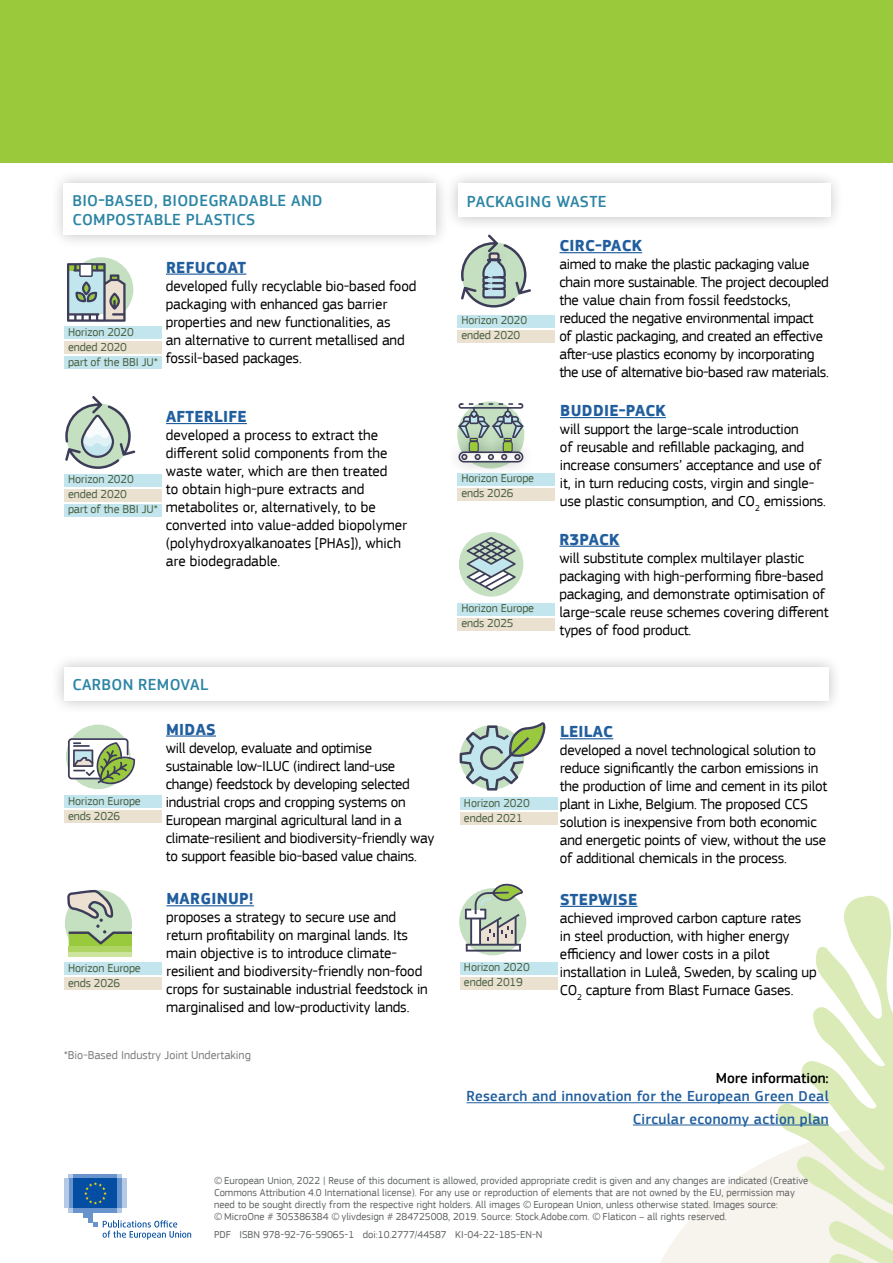
<style>
.page{position:relative;width:893px;height:1263px;background:#fff}
.page>*{position:absolute;margin:0;border:0;box-sizing:border-box;transform-origin:0 0}
.t1{font:500 16.5px/19.8px "EC Square Sans Pro";letter-spacing:.02em;color:#2c85a4}
.t2{font:700 16.5px "EC Square Sans Pro";letter-spacing:.02em;color:#215e9e}
.t3{font:15px/18px "EC Square Sans Pro";letter-spacing:-.01em;color:#000}
.t4{font:500 15px/22.2px "EC Square Sans Pro";letter-spacing:.02em;color:#215e9e;text-align:right}
.t5{font:500 15px "EC Square Sans Pro";letter-spacing:-.01em;color:#000}
.t6{font:12px/15px "EC Square Sans Pro";letter-spacing:-.01em;color:#495f41}
.t7{font:12px "EC Square Sans Pro";color:#7b7c7f}
.t8{font:10.5px/12px "EC Square Sans Pro";color:#616464}
</style>
<div class="page">
<svg style="left:549px;top:1103px;width:228px;height:160px"></svg>
<svg style="left:777px;top:895px;width:116px;height:368px"></svg>
<div style="left:0;top:0;width:893px;height:163px;background:#9aca3c"></div>
<div style="left:50px;top:170px;width:400px;height:79px;background:#000;opacity:.25"></div>
<div style="left:64px;top:183px;width:372px;height:52px;background:#fff"></div>
<div style="left:69px;top:257px;width:64px;height:65px;background:#c4e0c0;border-radius:50%"></div>
<hr style="left:166px;top:274px;width:80px;height:1px;background:#215e9e">
<hr style="left:166px;top:423px;width:81px;height:1px;background:#215e9e">
<div style="left:444px;top:170px;width:401px;height:62px;background:#000;opacity:.25"></div>
<div style="left:458px;top:183px;width:372px;height:34px;background:#fff"></div>
<hr style="left:559px;top:252px;width:83px;height:1px;background:#215e9e">
<hr style="left:560px;top:417px;width:106px;height:1px;background:#215e9e">
<hr style="left:559px;top:546px;width:61px;height:1px;background:#215e9e">
<div style="left:50px;top:653px;width:793px;height:63px;background:#000;opacity:.25"></div>
<div style="left:64px;top:667px;width:765px;height:34px;background:#fff"></div>
<hr style="left:166px;top:735px;width:50px;height:2px;background:#215e9e">
<hr style="left:466px;top:1102px;width:363px;height:1px;background:#215e9e">
<hr style="left:633px;top:1124px;width:196px;height:1px;background:#215e9e">
<hr style="left:166px;top:905px;width:88px;height:1px;background:#215e9e">
<hr style="left:560px;top:738px;width:53px;height:1px;background:#215e9e">
<hr style="left:560px;top:906px;width:78px;height:1px;background:#215e9e">
<div style="left:64px;top:327px;width:98px;height:12px;background:#c3e5ed"></div>
<div style="left:64px;top:342px;width:98px;height:12px;background:#ebe1d1"></div>
<div style="left:64px;top:357px;width:98px;height:12px;background:#c3e5ed"></div>
<div style="left:457px;top:315px;width:98px;height:12px;background:#c3e5ed"></div>
<div style="left:457px;top:330px;width:98px;height:12px;background:#ebe1d1"></div>
<div style="left:460px;top:798px;width:98px;height:12px;background:#c3e5ed"></div>
<div style="left:460px;top:813px;width:98px;height:12px;background:#ebe1d1"></div>
<div style="left:460px;top:962px;width:98px;height:12px;background:#c3e5ed"></div>
<div style="left:460px;top:977px;width:98px;height:12px;background:#ebe1d1"></div>
<div style="left:457px;top:473px;width:98px;height:12px;background:#c3e5ed"></div>
<div style="left:457px;top:488px;width:98px;height:12px;background:#ebe1d1"></div>
<div style="left:457px;top:603px;width:98px;height:12px;background:#c3e5ed"></div>
<div style="left:457px;top:618px;width:98px;height:12px;background:#ebe1d1"></div>
<div style="left:64px;top:796px;width:98px;height:12px;background:#c3e5ed"></div>
<div style="left:64px;top:811px;width:98px;height:12px;background:#ebe1d1"></div>
<div style="left:64px;top:963px;width:98px;height:12px;background:#c3e5ed"></div>
<div style="left:64px;top:978px;width:98px;height:12px;background:#ebe1d1"></div>
<div style="left:64px;top:474px;width:98px;height:12px;background:#c3e5ed"></div>
<div style="left:64px;top:489px;width:98px;height:12px;background:#ebe1d1"></div>
<div style="left:64px;top:504px;width:98px;height:12px;background:#c3e5ed"></div>
<svg style="left:67px;top:263px;width:59px;height:59px;background:#9fadad"></svg>
<svg style="left:459px;top:888px;width:67px;height:67px"></svg>
<div style="left:459px;top:532px;width:64px;height:65px;background:#c4e0c0;border-radius:50%"></div>
<div style="left:66px;top:725px;width:64px;height:64px;background:#c4e0c0;border-radius:50%"></div>
<svg style="left:461px;top:235px;width:70px;height:73px"></svg>
<div style="left:445px;top:438px;width:90px;height:37px;background:#000;opacity:.25"></div>
<div style="left:455px;top:424px;width:38px;height:42px;background:#000;opacity:.25"></div>
<div style="left:489px;top:424px;width:38px;height:42px;background:#000;opacity:.25"></div>
<svg style="left:458px;top:403px;width:65px;height:59px;background:#a2b2a8"></svg>
<svg style="left:467px;top:537px;width:49px;height:54px"></svg>
<svg style="left:465px;top:883px;width:58px;height:68px"></svg>
<svg style="left:68px;top:738px;width:67px;height:46px;background:#a9b69f"></svg>
<svg style="left:67px;top:890px;width:65px;height:67px;background:#b2c6a1"></svg>
<div style="left:69px;top:946px;width:63px;height:9px;background:#aed563"></div>
<div style="left:69px;top:952px;width:63px;height:5px;background:#cde49e"></div>
<svg style="left:460px;top:722px;width:86px;height:68px"></svg>
<svg style="left:65px;top:396px;width:70px;height:73px"></svg>
<svg style="left:69px;top:1208px;width:53px;height:5px"></svg>
<svg style="left:69px;top:1174px;width:53px;height:5px"></svg>
<div style="left:74px;top:1174px;width:43px;height:5px;background:#6993cd"></div>
<div style="left:74px;top:1208px;width:43px;height:5px;background:#6993cd"></div>
<div style="left:117px;top:1179px;width:5px;height:29px;background:#6993cd"></div>
<div style="left:122px;top:1179px;width:5px;height:29px;background:#b4c9e6"></div>
<div style="left:69px;top:1179px;width:5px;height:29px;background:#6993cd"></div>
<div style="left:64px;top:1179px;width:5px;height:29px;background:#b4c9e6"></div>
<div style="left:83px;top:1208px;width:10px;height:10px;background:#6993cd"></div>
<div style="left:88px;top:1208px;width:5px;height:14px;background:#6993cd"></div>
<div style="left:74px;top:1179px;width:43px;height:29px;background:#034ea2"></div>
<svg style="left:84px;top:1182px;width:23px;height:22px"></svg>
<svg style="left:93px;top:1220px;width:98px;height:19px"></svg>
<p class="t1" style="left:72px;top:190px;width:252px">BIO-BASED, BIODEGRADABLE AND<br>COMPOSTABLE PLASTICS</p>
<p class="t2" style="left:166px;top:257px;width:82px">REFUCOAT</p>
<p class="t3" style="left:166px;top:277px;width:252px">developed fully recyclable bio-based food packaging with enhanced gas barrier properties and new functionalities, as<br>an alternative to current metallised and fossil-based packages.</p>
<p class="t1" style="left:467px;top:192px;width:141px">PACKAGING WASTE</p>
<p class="t2" style="left:559px;top:236px;width:84px">CIRC-PACK</p>
<p class="t3" style="left:559px;top:255px;width:271px">aimed to make the plastic packaging value chain more sustainable. The project decoupled the value chain from fossil feedstocks, reduced the negative environmental impact of plastic packaging, and created an effective after-use plastics economy by incorporating the use of alternative bio-based raw materials.</p>
<p class="t2" style="left:560px;top:401px;width:107px">BUDDIE-PACK</p>
<p class="t3" style="left:560px;top:420px;width:268px">will support the large-scale introduction<br>of reusable and refillable packaging, and increase consumers’ acceptance and use of it, in turn reducing costs, virgin and single&shy;use plastic consumption, and CO<sub>2</sub> emissions.</p>
<p class="t2" style="left:559px;top:529px;width:61px">R3PACK</p>
<p class="t3" style="left:559px;top:549px;width:271px">will substitute complex multilayer plastic packaging with high-performing fibre-based packaging, and demonstrate optimisation of large-scale reuse schemes covering different types of food product.</p>
<p class="t6" style="left:68px;top:324px;width:91px">Horizon 2020 ended 2020<br>part of the BBI JU*</p>
<p class="t6" style="left:461px;top:313px;width:67px">Horizon 2020 ended 2020</p>
<p class="t2" style="left:166px;top:407px;width:82px">AFTERLIFE</p>
<p class="t3" style="left:166px;top:426px;width:243px">developed a process to extract the different solid components from the waste water, which are then treated<br>to obtain high-pure extracts and metabolites or, alternatively, to be converted into value-added biopolymer (polyhydroxyalkanoates [PHAs]), which are biodegradable.</p>
<p class="t6" style="left:461px;top:471px;width:74px">Horizon Europe ends 2026</p>
<p class="t6" style="left:68px;top:472px;width:91px">Horizon 2020 ended 2020<br>part of the BBI JU*</p>
<p class="t6" style="left:461px;top:601px;width:74px">Horizon Europe ends 2025</p>
<p class="t1" style="left:72px;top:675px;width:137px">CARBON REMOVAL</p>
<p class="t2" style="left:166px;top:719px;width:51px">MIDAS</p>
<p class="t3" style="left:166px;top:739px;width:270px">will develop, evaluate and optimise sustainable low-ILUC (indirect land-use change) feedstock by developing selected industrial crops and cropping systems on European marginal agricultural land in a climate-resilient and biodiversity-friendly way to support feasible bio-based value chains.</p>
<p class="t6" style="left:68px;top:793px;width:74px">Horizon Europe ends 2026</p>
<p class="t6" style="left:68px;top:960px;width:74px">Horizon Europe ends 2026</p>
<p class="t2" style="left:166px;top:889px;width:89px">MARGINUP!</p>
<p class="t3" style="left:166px;top:908px;width:263px">proposes a strategy to secure use and return profitability on marginal lands. Its main objective is to introduce climate&shy;resilient and biodiversity-friendly non-food crops for sustainable industrial feedstock in marginalised and low-productivity lands.</p>
<p class="t7" style="left:64px;top:1048px;width:188px">*Bio-Based Industry Joint Undertaking</p>
<p class="t6" style="left:464px;top:795px;width:67px">Horizon 2020 ended 2021</p>
<p class="t6" style="left:464px;top:960px;width:67px">Horizon 2020 ended 2019</p>
<p class="t2" style="left:560px;top:722px;width:55px">LEILAC</p>
<p class="t3" style="left:560px;top:741px;width:269px">developed a novel technological solution to reduce significantly the carbon emissions in the production of lime and cement in its pilot plant in Lixhe, Belgium. The proposed CCS solution is inexpensive from both economic and energetic points of view, without the use of additional chemicals in the process.</p>
<p class="t2" style="left:560px;top:890px;width:79px">STEPWISE</p>
<p class="t3" style="left:560px;top:909px;width:258px">achieved improved carbon capture rates<br>in steel production, with higher energy efficiency and lower costs in a pilot installation in Luleå, Sweden, by scaling up CO<sub>2</sub> capture from Blast Furnace Gases.</p>
<p class="t5" style="left:716px;top:1070px;width:114px">More information:</p>
<p class="t4" style="left:466px;top:1086px;width:364px">Research and innovation for the European Green Deal<br>Circular economy action plan</p>
<p class="t8" style="left:214px;top:1174px;width:596px">© European Union, 2022 | Reuse of this document is allowed, provided appropriate credit is given and any changes are indicated (Creative Commons Attribution 4.0 International license). For any use or reproduction of elements that are not owned by the EU, permission may need to be sought directly from the respective right holders. All images © European Union, unless otherwise stated. Images source:<br>© MicroOne # 305386384 © ylivdesign # 284725008, 2019. Source: Stock.Adobe.com. © Flaticon – all rights reserved.</p>
<p class="t8" style="left:214px;top:1228px;width:330px">PDF ISBN 978-92-76-59065-1 doi:10.2777/44587 KI-04-22-185-EN-N</p>
</div>
